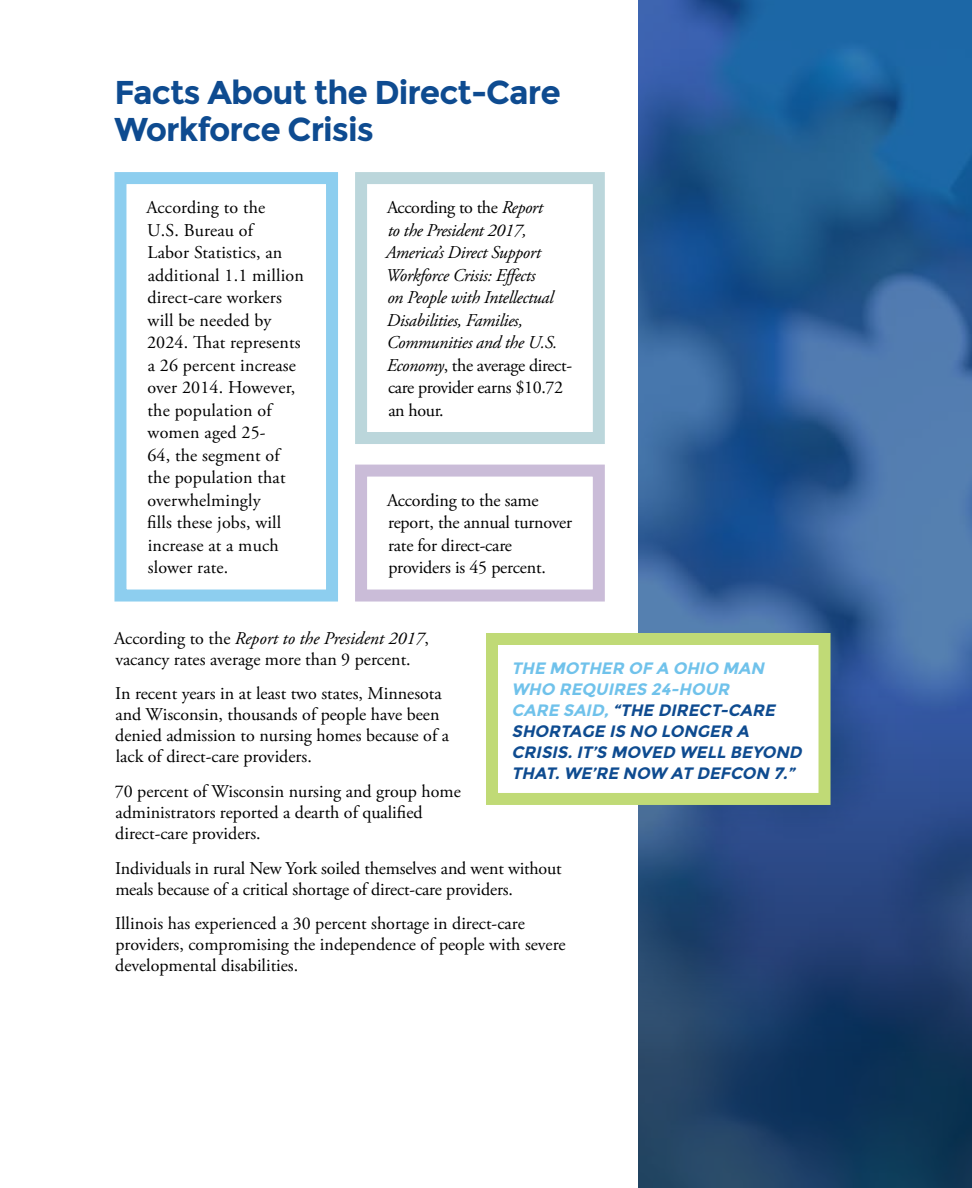
<style>
.page{position:relative;width:972px;height:1188px;background:#fff}
.page>*{position:absolute;margin:0;border:0;box-sizing:border-box;transform-origin:0 0}
.t1{font:700 33px/37.5px "Montserrat";letter-spacing:-.03em;color:#0e4b90}
.t2{font:18px/22.5px "Adobe Garamond Pro";color:#000}
.t3{font:italic 18px/22.5px "Adobe Garamond Pro";letter-spacing:-.02em;color:#000}
.t4{font:italic 700 16.5px/21px "Montserrat";color:#0e4b90}
.s1{font-style:normal}
.s2{font-style:italic}
.s3{color:#70c2eb}
</style>
<div class="page">
<img style="left:638px;top:0;width:334px;height:657px">
<div style="left:114px;top:172px;width:224px;height:430px;border:12px solid #8dceef"></div>
<div style="left:355px;top:465px;width:250px;height:137px;border:12px solid #cabcd8"></div>
<div style="left:355px;top:172px;width:250px;height:272px;border:12px solid #bbd6db"></div>
<svg style="left:638px;top:657px;width:334px;height:531px;background:#214373"></svg>
<div style="left:492px;top:639px;width:333px;height:160px;background:#fff"></div>
<div style="left:486px;top:633px;width:345px;height:172px;border:12px solid #c0da76"></div>
<h1 class="t1" style="left:114px;top:74px;width:448px">Facts About the Direct-Care<br>Workforce Crisis</h1>
<p class="t2" style="left:146px;top:197px;width:159px">According to the<br>U.S. Bureau of<br>Labor Statistics, an additional 1.1 million direct-care workers will be needed by<br>2024. That represents a 26 percent increase over 2014. However, the population of women aged 25-<br>64, the segment of the population that overwhelmingly<br>fills these jobs, will increase at a much slower rate.</p>
<p class="t3" style="left:386px;top:197px;width:188px"><span class="s1">According to the</span> Report<br>to the President 2017,<br>America’s Direct Support<br>Workforce Crisis: Effects<br>on People with Intellectual<br>Disabilities, Families,<br>Communities and the U.S.<br>Economy<span class="s1">, the average direct&shy;care provider earns $10.72 an hour.</span></p>
<p class="t2" style="left:387px;top:490px;width:187px">According to the same report, the annual turnover rate for direct-care providers is 45 percent.</p>
<p class="t2" style="left:114px;top:628px;width:316px;line-height:21px">According to the <span class="s2">Report to the President 2017</span>, vacancy rates average more than 9 percent.</p>
<p class="t2" style="left:115px;top:684px;width:335px;line-height:21px">In recent years in at least two states, Minnesota and Wisconsin, thousands of people have been denied admission to nursing homes because of a lack of direct-care providers.</p>
<p class="t2" style="left:115px;top:781px;width:348px;line-height:21px">70 percent of Wisconsin nursing and group home administrators reported a dearth of qualified direct-care providers.</p>
<p class="t2" style="left:115px;top:858px;width:448px;line-height:21px">Individuals in rural New York soiled themselves and went without meals because of a critical shortage of direct-care providers.</p>
<p class="t2" style="left:115px;top:913px;width:452px;line-height:21px">Illinois has experienced a 30 percent shortage in direct-care providers, compromising the independence of people with severe developmental disabilities.</p>
<p class="t4" style="left:512px;top:658px;width:296px"><span class="s3">THE MOTHER OF A OHIO MAN<br>WHO REQUIRES 24-HOUR<br>CARE SAID,</span>“THE DIRECT-CARE<br>SHORTAGE IS NO LONGER A<br>CRISIS.IT’S MOVED WELL BEYOND<br>THAT.WE’RE NOW AT DEFCON 7.”</p>
</div>
